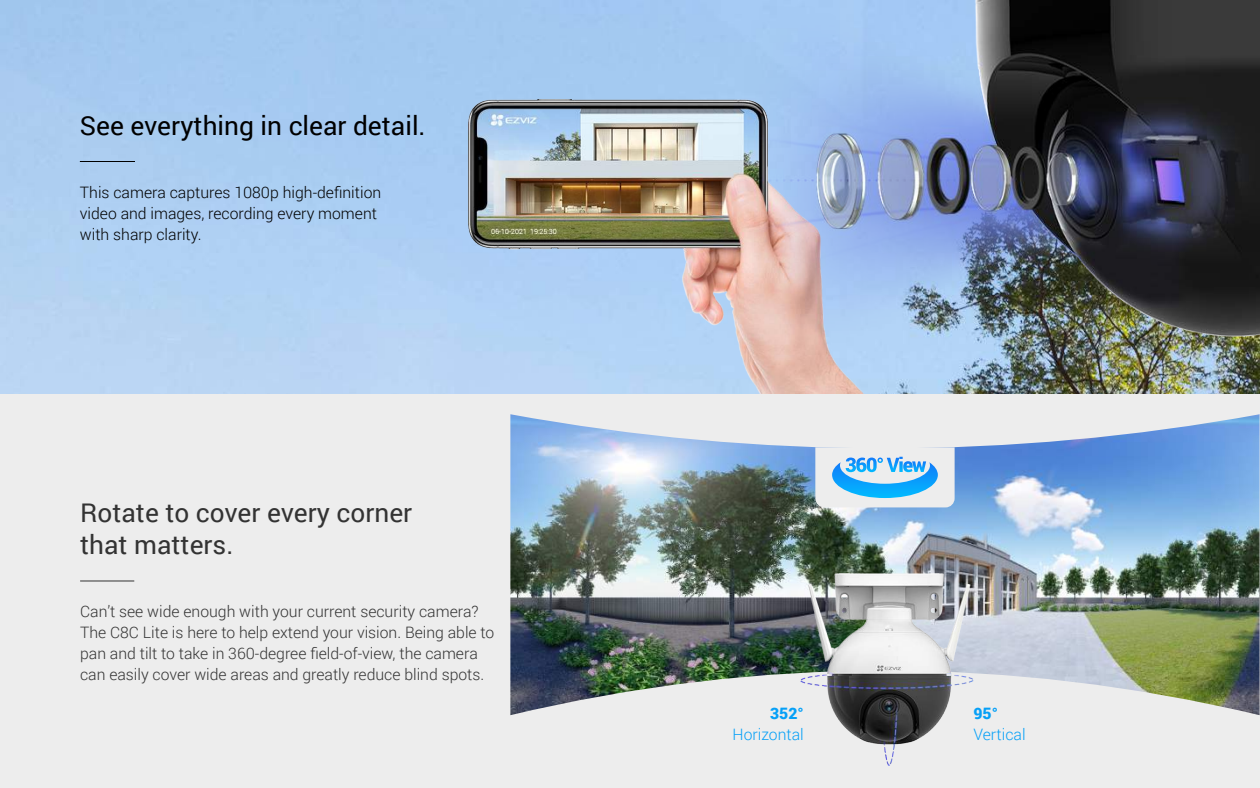
<style>
.page{position:relative;width:1260px;height:788px;background:#fff}
.page>*{position:absolute;margin:0;border:0;box-sizing:border-box;transform-origin:0 0}
.t1{font:26.25px/31.5px "Roboto";color:#333}
.t2{font:26.25px "Roboto";color:#000}
.t3{font:300 15.75px/21px "Roboto";color:#333}
.t4{font:300 15.75px/21px "Roboto";color:#000}
.t5{font:300 15.75px "Roboto";color:#06a0f7}
.t6{font:900 15.75px "Roboto";color:#06a0f7}
</style>
<div class="page">
<img style="left:0;top:1px;width:1260px;height:393px">
<img style="left:469px;top:370px;width:400px;height:24px">
<img style="left:226px;top:0;width:1034px;height:370px">
<div style="left:0;top:394px;width:1260px;height:394px;background:#ededed"></div>
<hr style="left:80px;top:161px;width:54px;height:1px;background:#000">
<hr style="left:80px;top:580px;width:54px;height:1px;background:#333">
<img style="left:510px;top:414px;width:750px;height:301px">
<svg style="left:815px;top:447px;width:140px;height:60px"></svg>
<img style="left:800px;top:573px;width:174px;height:192px">
<h1 class="t2" style="left:80px;top:107px;width:347px">See everything in clear detail.</h1>
<p class="t4" style="left:80px;top:181px;width:303px">This camera captures 1080p high-definition video and images, recording every moment with sharp clarity.</p>
<h1 class="t1" style="left:80px;top:496px;width:334px">Rotate to cover every corner that matters.</h1>
<p class="t3" style="left:80px;top:600px;width:416px">Can’t see wide enough with your current security camera?<br>The C8C Lite is here to help extend your vision. Being able to pan and tilt to take in 360-degree field-of-view, the camera can easily cover wide areas and greatly reduce blind spots.</p>
<p class="t6" style="left:770px;top:702px;width:35px">352°</p>
<p class="t5" style="left:733px;top:724px;width:73px">Horizontal</p>
<p class="t6" style="left:974px;top:702px;width:26px">95°</p>
<p class="t5" style="left:974px;top:724px;width:54px">Vertical</p>
</div>
